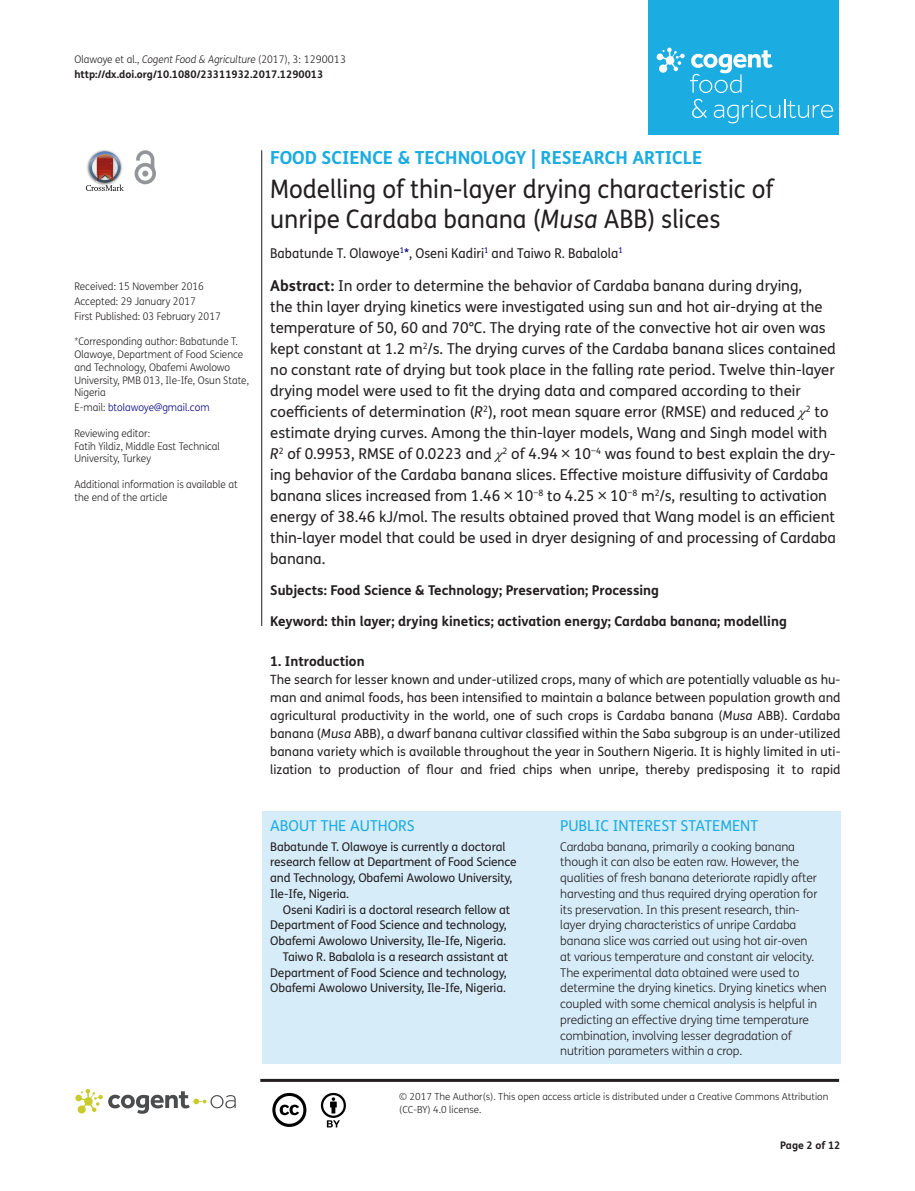
<style>
.page{position:relative;width:915px;height:1191px;background:#fff}
.page>*{position:absolute;margin:0;border:0;box-sizing:border-box;transform-origin:0 0}
.t1{font:25.5px/30px "FS Me Pro";color:#231f20;scale:.95 1}
.t2{font:700 18px "FS Me Pro";color:#1bace1}
.t3{font:15px/21px "FS Me Pro";color:#231f20}
.t4{font:15px "FS Me Pro";color:#1bace1}
.t5{font:700 13.5px "FS Me Pro";color:#231f20}
.t6{font:13.5px "FS Me Pro";color:#231f20;scale:.95 1}
.t7{font:12.75px/18px "FS Me Pro";color:#231f20;text-align:justify}
.t8{font:300 12px/15.8px "FS Me Pro";letter-spacing:-.01em;color:#231f20}
.t9{font:12px/15.8px "FS Me Pro";letter-spacing:-.01em;color:#231f20}
.t10{font:300 10.5px/12.8px "FS Me Pro";color:#231f20;scale:.95 1}
.t11{font:700 10.5px/15px "FS Me Pro";color:#231f20}
.t12{font:300 10.5px "FS Me Pro";color:#000080;scale:.95 1}
.t13{font:300 9.75px/12.8px "FS Me Pro";color:#231f20}
.s1{font-weight:300}
.s2{font-weight:300;font-style:italic}
.s3{color:#231f20}
.s4{font-style:italic}
.s5{color:#000080}
.s6{font-weight:700}
.s7{font-family:"STIX";font-style:italic}
</style>
<div class="page">
<div style="left:648px;top:0;width:190px;height:134px;background:#1bace1"></div>
<svg style="left:656px;top:48px;width:116px;height:45px"></svg>
<svg style="left:692px;top:99px;width:15px;height:19px"></svg>
<svg style="left:713px;top:99px;width:119px;height:24px"></svg>
<div style="left:261px;top:811px;width:579px;height:252px;background:#d6ecf9"></div>
<svg style="left:86px;top:151px;width:38px;height:40px"></svg>
<svg style="left:134px;top:150px;width:22px;height:34px"></svg>
<hr style="left:261px;top:150px;width:1px;height:476px;background:#231f20">
<svg style="left:75px;top:1089px;width:161px;height:24px"></svg>
<svg style="left:272px;top:1093px;width:34px;height:34px"></svg>
<svg style="left:321px;top:1093px;width:25px;height:34px"></svg>
<hr style="left:260px;top:1078px;width:578px;height:3px;background:#231f20">
<p class="t11" style="left:74px;top:51px;width:273px"><span class="s1">Olawoye et al.,</span> <span class="s2">Cogent Food &amp; Agriculture</span> <span class="s1">(2017), 3: 1290013 </span>http://dx.doi.org/10.1080/23311932.2017.1290013</p>
<p class="t10" style="left:74px;top:279px;width:155px;line-height:14.9px">Received: 15 November 2016<br>Accepted: 29 January 2017<br>First Published: 03 February 2017</p>
<p class="t10" style="left:74px;top:335px;width:185px">*Corresponding author: Babatunde T.<br>Olawoye, Department of Food Science and Technology, Obafemi Awolowo<br>University, PMB 013, Ile-Ife, Osun State,<br>Nigeria</p>
<p class="t12" style="left:74px;top:400px;width:144px"><span class="s3">E-mail:</span> btolawoye@gmail.com</p>
<p class="t10" style="left:74px;top:426px;width:155px">Reviewing editor:<br>Fatih Yildiz, Middle East Technical<br>University, Turkey</p>
<p class="t10" style="left:74px;top:477px;width:173px">Additional information is available at the end of the article</p>
<p class="t2" style="left:270px;top:143px;width:433px">FOOD SCIENCE &amp; TECHNOLOGY | RESEARCH ARTICLE</p>
<h1 class="t1" style="left:270px;top:174px;width:531px">Modelling of thin-layer drying characteristic of unripe Cardaba banana (<span class="s4">Musa</span> ABB) slices</h1>
<p class="t6" style="left:270px;top:243px;width:372px">Babatunde T. Olawoye<sup>1</sup><span class="s5">*</span>, Oseni Kadiri<sup>1</sup> and Taiwo R. Babalola<sup>1</sup></p>
<p class="t3" style="left:270px;top:275px;width:567px"><span class="s6">Abstract:</span> In order to determine the behavior of Cardaba banana during drying,<br>the thin layer drying kinetics were investigated using sun and hot air-drying at the temperature of 50, 60 and 70°C. The drying rate of the convective hot air oven was kept constant at 1.2 m<sup>2</sup>/s. The drying curves of the Cardaba banana slices contained no constant rate of drying but took place in the falling rate period. Twelve thin-layer drying model were used to fit the drying data and compared according to their coefficients of determination (<span class="s4">R</span><sup>2</sup>), root mean square error (RMSE) and reduced <span class="s7">χ</span><sup>2</sup> to estimate drying curves. Among the thin-layer models, Wang and Singh model with <span class="s4">R</span><sup>2</sup> of 0.9953, RMSE of 0.0223 and <span class="s7">χ</span><sup>2</sup> of 4.94 × 10<sup>−4</sup> was found to best explain the dry&shy;ing behavior of the Cardaba banana slices. Effective moisture diffusivity of Cardaba banana slices increased from 1.46 × 10<sup>−8</sup> to 4.25 × 10<sup>−8</sup> m<sup>2</sup>/s, resulting to activation energy of 38.46 kJ/mol. The results obtained proved that Wang model is an efficient thin-layer model that could be used in dryer designing of and processing of Cardaba banana.</p>
<p class="t5" style="left:270px;top:580px;width:390px">Subjects: Food Science &amp; Technology; Preservation; Processing</p>
<p class="t5" style="left:270px;top:611px;width:518px">Keyword: thin layer; drying kinetics; activation energy; Cardaba banana; modelling</p>
<p class="t5" style="left:270px;top:651px;width:96px">1. Introduction</p>
<p class="t7" style="left:270px;top:670px;width:571px">The search for lesser known and under-utilized crops, many of which are potentially valuable as hu&shy;man and animal foods, has been intensified to maintain a balance between population growth and agricultural productivity in the world, one of such crops is Cardaba banana (<span class="s4">Musa</span> ABB). Cardaba banana (<span class="s4">Musa</span> ABB), a dwarf banana cultivar classified within the Saba subgroup is an under-utilized banana variety which is available throughout the year in Southern Nigeria. It is highly limited in uti&shy;lization to production of flour and fried chips when unripe, thereby predisposing it to rapid</p>
<p class="t4" style="left:270px;top:815px;width:146px">ABOUT THE AUTHORS</p>
<p class="t9" style="left:270px;top:838px;width:248px">Babatunde T. Olawoye is currently a doctoral research fellow at Department of Food Science and Technology, Obafemi Awolowo University, Ile-Ife, Nigeria.</p>
<p class="t9" style="left:283px;top:901px;width:229px">Oseni Kadiri is a doctoral research fellow at</p>
<p class="t9" style="left:270px;top:917px;width:238px">Department of Food Science and technology,</p>
<p class="t9" style="left:270px;top:932px;width:237px">Obafemi Awolowo University, Ile-Ife, Nigeria.</p>
<p class="t9" style="left:283px;top:948px;width:227px">Taiwo R. Babalola is a research assistant at</p>
<p class="t9" style="left:270px;top:964px;width:238px">Department of Food Science and technology,</p>
<p class="t9" style="left:270px;top:980px;width:237px">Obafemi Awolowo University, Ile-Ife, Nigeria.</p>
<p class="t4" style="left:560px;top:815px;width:199px">PUBLIC INTEREST STATEMENT</p>
<p class="t8" style="left:560px;top:838px;width:268px">Cardaba banana, primarily a cooking banana though it can also be eaten raw. However, the qualities of fresh banana deteriorate rapidly after harvesting and thus required drying operation for its preservation. In this present research, thin&shy;layer drying characteristics of unripe Cardaba banana slice was carried out using hot air-oven<br>at various temperature and constant air velocity.<br>The experimental data obtained were used to determine the drying kinetics. Drying kinetics when coupled with some chemical analysis is helpful in predicting an effective drying time temperature combination, involving lesser degradation of nutrition parameters within a crop.</p>
<p class="t13" style="left:399px;top:1090px;width:430px">© 2017 The Author(s). This open access article is distributed under a Creative Commons Attribution (CC-BY) 4.0 license.</p>
<p class="t11" style="left:780px;top:1137px;width:62px">Page 2 of 12</p>
</div>
